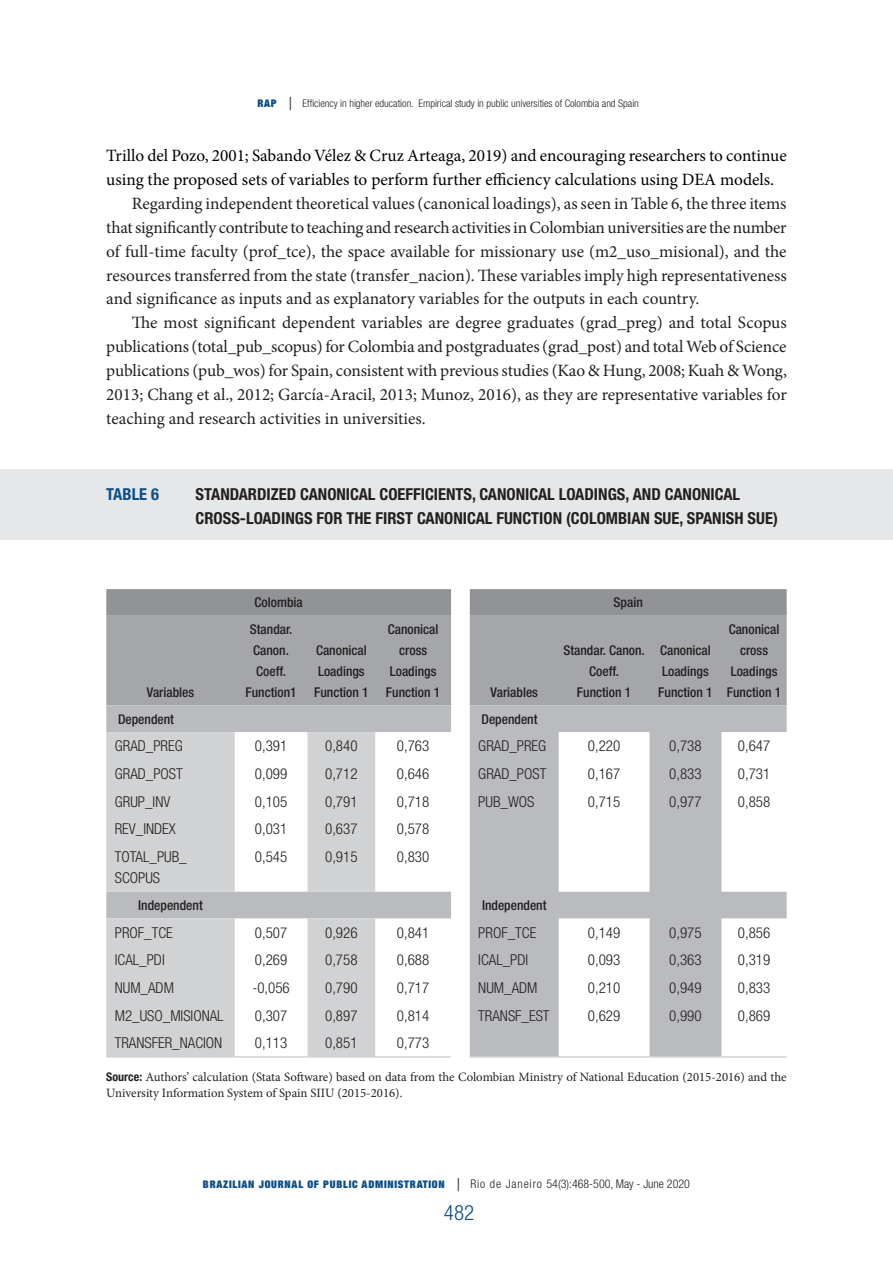
<style>
.page{position:relative;width:893px;height:1263px;background:#fff}
.page>*{position:absolute;margin:0;border:0;box-sizing:border-box;transform-origin:0 0}
.t1{font:300 condensed 21px "Helvetica Neue LT Std";color:#0c4f89}
.texto_3{font:17.25px/23.9px "Minion Pro";color:#231f20;text-align:justify}
.texto_3-2{font:17.25px/23.9px "Minion Pro";color:#000}
.tit_tab{font:700 condensed 16.5px/23.1px "Helvetica Neue LT Std";color:#231f20}
.tit_tab-2{font:700 condensed 16.5px "Helvetica Neue LT Std";color:#0c4f89}
.TEXTO_TAB{font:300 condensed 15px/21px "Helvetica Neue LT Std";color:#231f20}
.GARGANTA{font:500 condensed 13.5px/21px "Helvetica Neue LT Std";color:#231f20}
.fonte{font:12.75px/16.5px "Minion Pro";color:#231f20}
.t2{font:300 condensed 10.5px "Helvetica Neue LT Std";color:#231f20}
.t3{font:900 expanded 10.5px "Helvetica Neue";letter-spacing:.07em;color:#0c4f89}
.s1{font-family:"Helvetica Neue";font-weight:900;font-stretch:expanded;color:#0c4f89}
.s2{font-size:18px}
.s3{font-family:"Helvetica Neue LT Std";font-weight:700;font-stretch:condensed;font-size:12px}
.s4{font-family:"Helvetica Neue LT Std";font-weight:300;font-stretch:condensed;font-size:18px;color:#231f20}
.s5{font-family:"Helvetica Neue LT Std";font-weight:300;font-stretch:condensed;font-size:12px;color:#231f20}
</style>
<div class="page">
<div style="left:1px;top:470px;width:892px;height:70px;background:#e6e7e9"></div>
<svg style="left:106px;top:589px;width:681px;height:27px"></svg>
<div style="left:106px;top:616px;width:681px;height:89px;background:#a5a6aa"></div>
<svg style="left:106px;top:705px;width:681px;height:352px"></svg>
<svg style="left:106px;top:732px;width:269px;height:324px;fill:#d1d2d4"></svg>
<hr style="left:106px;top:1056px;width:129px;height:2px;background:#d1d2d4">
<hr style="left:235px;top:1056px;width:72px;height:2px;background:#d1d2d4">
<hr style="left:307px;top:1056px;width:68px;height:2px;background:#d1d2d4">
<hr style="left:375px;top:1056px;width:76px;height:2px;background:#d1d2d4">
<hr style="left:470px;top:1056px;width:89px;height:2px;background:#d1d2d4">
<hr style="left:559px;top:1056px;width:90px;height:2px;background:#d1d2d4">
<hr style="left:649px;top:1056px;width:72px;height:2px;background:#d1d2d4">
<hr style="left:721px;top:1056px;width:66px;height:2px;background:#d1d2d4">
<p class="t2" style="left:257px;top:98px;width:383px"><span class="s1">RAP</span> <span class="s2">|</span> Efficiency in higher education. Empirical study in public universities of Colombia and Spain</p>
<p class="texto_3-2" style="left:106px;top:144px;width:682px">Trillo del Pozo, 2001; Sabando Vélez &amp; Cruz Arteaga, 2019) and encouraging researchers to continue using the proposed sets of variables to perform further efficiency calculations using DEA models.</p>
<p class="texto_3" style="left:106px;top:192px;width:682px;text-indent:26px">Regarding independent theoretical values (canonical loadings), as seen in Table 6, the three items that significantly contribute to teaching and research activities in Colombian universities are the number of full-time faculty (prof_tce), the space available for missionary use (m2_uso_misional), and the resources transferred from the state (transfer_nacion). These variables imply high representativeness and significance as inputs and as explanatory variables for the outputs in each country.</p>
<p class="texto_3" style="left:106px;top:311px;width:682px;text-indent:26px">The most significant dependent variables are degree graduates (grad_preg) and total Scopus publications (total_pub_scopus) for Colombia and postgraduates (grad_post) and total Web of Science publications (pub_wos) for Spain, consistent with previous studies (Kao &amp; Hung, 2008; Kuah &amp; Wong, 2013; Chang et al., 2012; García-Aracil, 2013; Munoz, 2016), as they are representative variables for teaching and research activities in universities.</p>
<p class="tit_tab-2" style="left:106px;top:485px;width:54px">TABLE 6</p>
<p class="tit_tab" style="left:196px;top:483px;width:584px">STANDARDIZED CANONICAL COEFFICIENTS, CANONICAL LOADINGS, AND CANONICAL<br>CROSS-LOADINGS FOR THE FIRST CANONICAL FUNCTION (COLOMBIAN SUE, SPANISH SUE)</p>
<p class="GARGANTA" style="left:147px;top:681px;width:49px">Variables</p>
<p class="GARGANTA" style="left:255px;top:592px;width:50px">Colombia</p>
<p class="GARGANTA" style="left:614px;top:592px;width:31px">Spain</p>
<p class="GARGANTA" style="left:250px;top:618px;width:44px">Standar.<br>Canon.<br>Coeff.</p>
<p class="GARGANTA" style="left:245px;top:681px;width:53px">Function1</p>
<p class="GARGANTA" style="left:316px;top:639px;width:52px">Canonical<br>Loadings</p>
<p class="GARGANTA" style="left:314px;top:681px;width:56px">Function 1</p>
<p class="GARGANTA" style="left:388px;top:618px;width:52px;text-align:center">Canonical cross<br>Loadings</p>
<p class="GARGANTA" style="left:386px;top:681px;width:56px">Function 1</p>
<p class="GARGANTA" style="left:490px;top:681px;width:49px">Variables</p>
<p class="GARGANTA" style="left:563px;top:639px;width:83px;text-align:center">Standar. Canon.<br>Coeff.</p>
<p class="GARGANTA" style="left:577px;top:681px;width:56px">Function 1</p>
<p class="GARGANTA" style="left:660px;top:639px;width:52px">Canonical<br>Loadings</p>
<p class="GARGANTA" style="left:658px;top:681px;width:56px">Function 1</p>
<p class="GARGANTA" style="left:729px;top:618px;width:52px;text-align:center">Canonical cross<br>Loadings</p>
<p class="GARGANTA" style="left:727px;top:681px;width:56px">Function 1</p>
<p class="GARGANTA" style="left:118px;top:708px;width:57px">Dependent</p>
<p class="GARGANTA" style="left:482px;top:708px;width:57px">Dependent</p>
<p class="TEXTO_TAB" style="left:115px;top:735px;width:70px">GRAD_PREG</p>
<p class="TEXTO_TAB" style="left:255px;top:735px;width:34px">0,391</p>
<p class="TEXTO_TAB" style="left:325px;top:735px;width:34px">0,840</p>
<p class="TEXTO_TAB" style="left:397px;top:735px;width:34px">0,763</p>
<p class="TEXTO_TAB" style="left:478px;top:735px;width:70px">GRAD_PREG</p>
<p class="TEXTO_TAB" style="left:588px;top:735px;width:34px">0,220</p>
<p class="TEXTO_TAB" style="left:669px;top:735px;width:34px">0,738</p>
<p class="TEXTO_TAB" style="left:738px;top:735px;width:34px">0,647</p>
<p class="TEXTO_TAB" style="left:115px;top:763px;width:70px">GRAD_POST</p>
<p class="TEXTO_TAB" style="left:255px;top:763px;width:34px">0,099</p>
<p class="TEXTO_TAB" style="left:325px;top:763px;width:34px">0,712</p>
<p class="TEXTO_TAB" style="left:397px;top:763px;width:34px">0,646</p>
<p class="TEXTO_TAB" style="left:478px;top:763px;width:70px">GRAD_POST</p>
<p class="TEXTO_TAB" style="left:588px;top:763px;width:34px">0,167</p>
<p class="TEXTO_TAB" style="left:669px;top:763px;width:34px">0,833</p>
<p class="TEXTO_TAB" style="left:738px;top:763px;width:34px">0,731</p>
<p class="TEXTO_TAB" style="left:115px;top:791px;width:57px">GRUP_INV</p>
<p class="TEXTO_TAB" style="left:255px;top:791px;width:34px">0,105</p>
<p class="TEXTO_TAB" style="left:325px;top:791px;width:34px">0,791</p>
<p class="TEXTO_TAB" style="left:397px;top:791px;width:34px">0,718</p>
<p class="TEXTO_TAB" style="left:478px;top:791px;width:58px">PUB_WOS</p>
<p class="TEXTO_TAB" style="left:588px;top:791px;width:34px">0,715</p>
<p class="TEXTO_TAB" style="left:669px;top:791px;width:34px">0,977</p>
<p class="TEXTO_TAB" style="left:738px;top:791px;width:34px">0,858</p>
<p class="TEXTO_TAB" style="left:115px;top:818px;width:63px">REV_INDEX</p>
<p class="TEXTO_TAB" style="left:255px;top:818px;width:34px">0,031</p>
<p class="TEXTO_TAB" style="left:325px;top:818px;width:34px">0,637</p>
<p class="TEXTO_TAB" style="left:397px;top:818px;width:34px">0,578</p>
<p class="TEXTO_TAB" style="left:115px;top:846px;width:73px">TOTAL_PUB_<br>SCOPUS</p>
<p class="TEXTO_TAB" style="left:255px;top:846px;width:34px">0,545</p>
<p class="TEXTO_TAB" style="left:325px;top:846px;width:34px">0,915</p>
<p class="TEXTO_TAB" style="left:397px;top:846px;width:34px">0,830</p>
<p class="GARGANTA" style="left:138px;top:894px;width:66px">Independent</p>
<p class="GARGANTA" style="left:482px;top:894px;width:66px">Independent</p>
<p class="TEXTO_TAB" style="left:115px;top:922px;width:60px">PROF_TCE</p>
<p class="TEXTO_TAB" style="left:255px;top:922px;width:34px">0,507</p>
<p class="TEXTO_TAB" style="left:325px;top:922px;width:34px">0,926</p>
<p class="TEXTO_TAB" style="left:397px;top:922px;width:34px">0,841</p>
<p class="TEXTO_TAB" style="left:478px;top:922px;width:60px">PROF_TCE</p>
<p class="TEXTO_TAB" style="left:588px;top:922px;width:34px">0,149</p>
<p class="TEXTO_TAB" style="left:669px;top:922px;width:34px">0,975</p>
<p class="TEXTO_TAB" style="left:738px;top:922px;width:34px">0,856</p>
<p class="TEXTO_TAB" style="left:115px;top:949px;width:51px">ICAL_PDI</p>
<p class="TEXTO_TAB" style="left:255px;top:949px;width:34px">0,269</p>
<p class="TEXTO_TAB" style="left:325px;top:949px;width:34px">0,758</p>
<p class="TEXTO_TAB" style="left:397px;top:949px;width:34px">0,688</p>
<p class="TEXTO_TAB" style="left:478px;top:949px;width:51px">ICAL_PDI</p>
<p class="TEXTO_TAB" style="left:588px;top:949px;width:34px">0,093</p>
<p class="TEXTO_TAB" style="left:669px;top:949px;width:34px">0,363</p>
<p class="TEXTO_TAB" style="left:738px;top:949px;width:34px">0,319</p>
<p class="TEXTO_TAB" style="left:115px;top:977px;width:61px">NUM_ADM</p>
<p class="TEXTO_TAB" style="left:252px;top:977px;width:39px">-0,056</p>
<p class="TEXTO_TAB" style="left:325px;top:977px;width:34px">0,790</p>
<p class="TEXTO_TAB" style="left:397px;top:977px;width:34px">0,717</p>
<p class="TEXTO_TAB" style="left:478px;top:977px;width:61px">NUM_ADM</p>
<p class="TEXTO_TAB" style="left:588px;top:977px;width:34px">0,210</p>
<p class="TEXTO_TAB" style="left:669px;top:977px;width:34px">0,949</p>
<p class="TEXTO_TAB" style="left:738px;top:977px;width:34px">0,833</p>
<p class="TEXTO_TAB" style="left:115px;top:1005px;width:110px">M2_USO_MISIONAL</p>
<p class="TEXTO_TAB" style="left:255px;top:1005px;width:34px">0,307</p>
<p class="TEXTO_TAB" style="left:325px;top:1005px;width:34px">0,897</p>
<p class="TEXTO_TAB" style="left:397px;top:1005px;width:34px">0,814</p>
<p class="TEXTO_TAB" style="left:478px;top:1005px;width:73px">TRANSF_EST</p>
<p class="TEXTO_TAB" style="left:588px;top:1005px;width:34px">0,629</p>
<p class="TEXTO_TAB" style="left:669px;top:1005px;width:34px">0,990</p>
<p class="TEXTO_TAB" style="left:738px;top:1005px;width:34px">0,869</p>
<p class="TEXTO_TAB" style="left:115px;top:1032px;width:109px">TRANSFER_NACION</p>
<p class="TEXTO_TAB" style="left:255px;top:1032px;width:34px">0,113</p>
<p class="TEXTO_TAB" style="left:325px;top:1032px;width:34px">0,851</p>
<p class="TEXTO_TAB" style="left:397px;top:1032px;width:34px">0,773</p>
<p class="fonte" style="left:106px;top:1069px;width:682px"><span class="s3">Source:</span> Authors’ calculation (Stata Software) based on data from the Colombian Ministry of National Education (2015-2016) and the<br>University Information System of Spain SIIU (2015-2016).</p>
<p class="t3" style="left:203px;top:1177px;width:488px">BRAZILIAN JOURNAL OF PUBLIC ADMINISTRATION <span class="s4">|</span> <span class="s5">Rio de Janeiro 54(3):468-500, May - June 2020</span></p>
<p class="t1" style="left:444px;top:1200px;width:32px">482</p>
</div>
